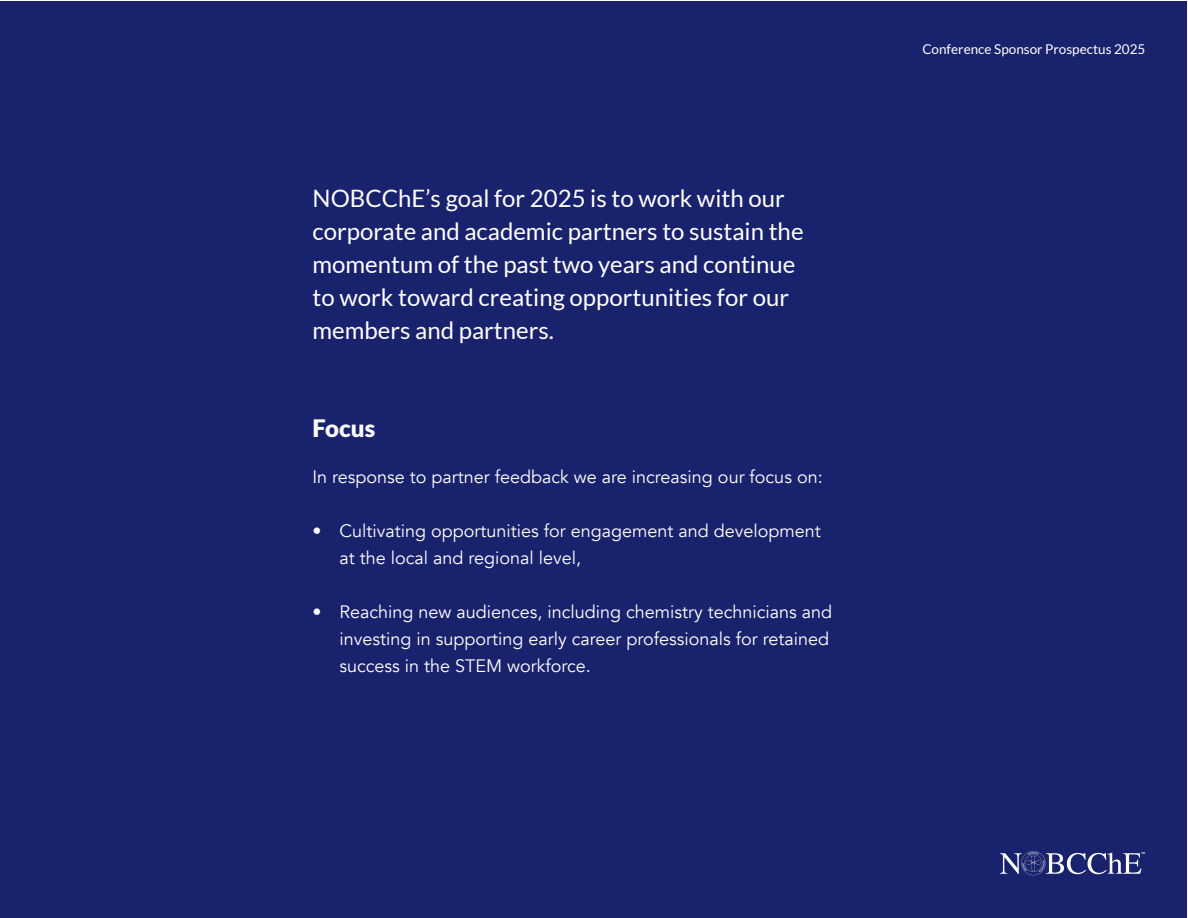
<style>
.page{position:relative;width:1188px;height:918px;background:#fff}
.page>*{position:absolute;margin:0;border:0;box-sizing:border-box;transform-origin:0 0}
.t1{font:24px/33px "Lato";color:#fff}
.t2{font:900 24px "Lato";color:#fff}
.t3{font:18px/27px "Avenir";color:#fff}
.t4{font:13.5px "Lato";color:#fff}
</style>
<div class="page">
<div style="left:0;top:1px;width:1187px;height:917px;background:#19226d"></div>
<svg style="left:1000px;top:851px;width:145px;height:24px"></svg>
<h1 class="t1" style="left:313px;top:181px;width:493px">NOBCChE’s goal for 2025 is to work with our corporate and academic partners to sustain the momentum of the past two years and continue to work toward creating opportunities for our members and partners.</h1>
<h1 class="t2" style="left:313px;top:414px;width:64px">Focus</h1>
<p class="t3" style="left:313px;top:464px;width:512px">In response to partner feedback we are increasing our focus on:</p>
<p class="t3" style="left:340px;top:518px;width:483px;text-indent:-27px">• Cultivating opportunities for engagement and development at the local and regional level,</p>
<p class="t3" style="left:340px;top:599px;width:494px;text-indent:-27px">• Reaching new audiences, including chemistry technicians and investing in supporting early career professionals for retained success in the STEM workforce.</p>
<p class="t4" style="left:922px;top:42px;width:225px">Conference Sponsor Prospectus 2025</p>
</div>
